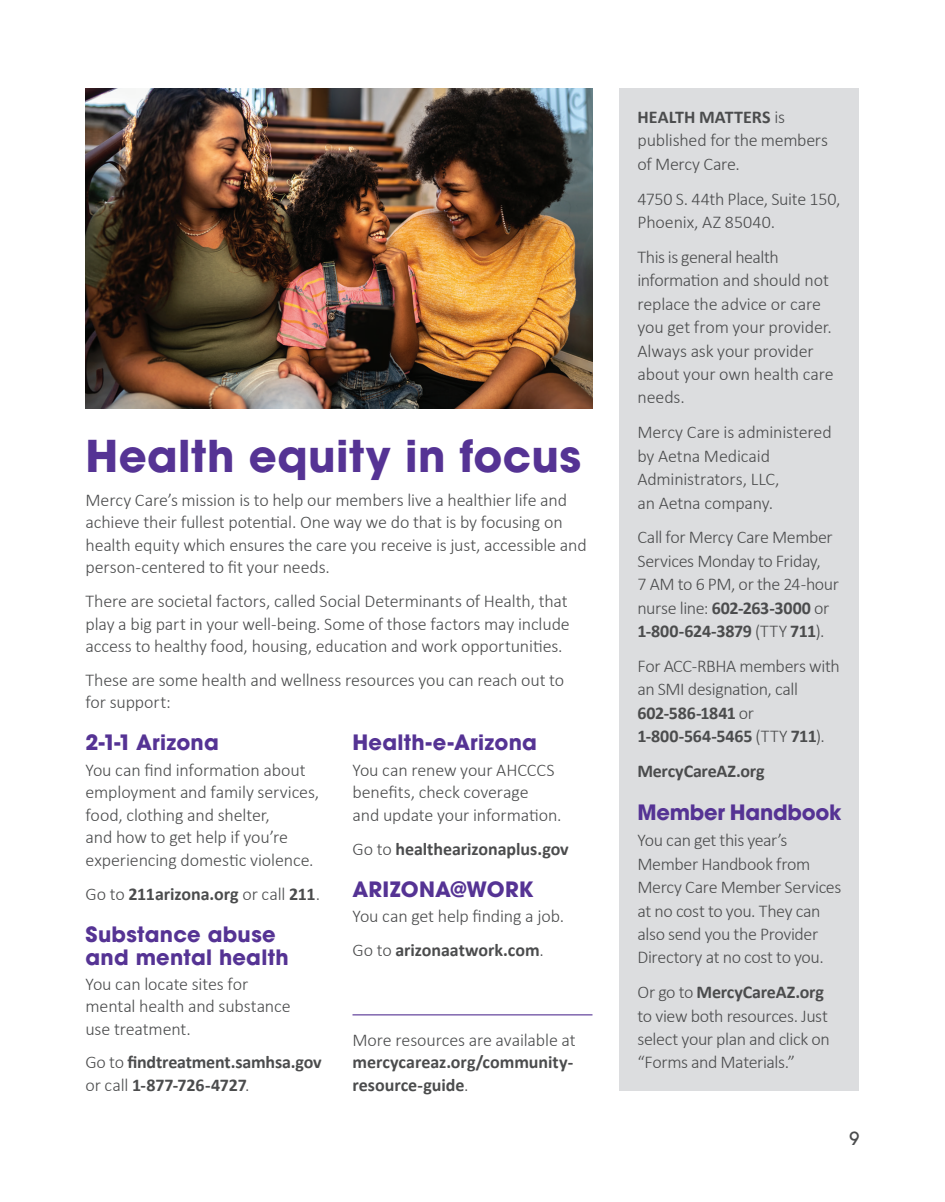
<style>
.page{position:relative;width:945px;height:1202px;background:#fff}
.page>*{position:absolute;margin:0;border:0;box-sizing:border-box;transform-origin:0 0}
.t1{font:700 43.5px "ITC Avant Garde Pro";letter-spacing:.01em;color:#553394}
.t2{font:700 21px/22.5px "ITC Avant Garde Pro";letter-spacing:.01em;color:#553394}
.t3{font:700 21px "ITC Avant Garde Pro";letter-spacing:-.015em;color:#553394}
.t4{font:300 18px/23.4px "Calibri";letter-spacing:-.01em;color:#4b4c4d}
.t5{font:700 18px/22.5px "Calibri";letter-spacing:-.005em;color:#4b4c4d}
.t6{font:500 18px "ITC Avant Garde Pro";color:#4b4c4d}
.s1{font-weight:300}
.s2{font-weight:700}
</style>
<div class="page">
<div style="left:620px;top:88px;width:240px;height:1002px;background:#dcdddf"></div>
<hr style="left:352px;top:1014px;width:240px;height:1px;background:#553394">
<img style="left:86px;top:88px;width:506px;height:320px">
<h2 class="t1" style="left:86px;top:427px;width:497px">Health equity in focus</h2>
<p class="t4" style="left:86px;top:488px;width:503px;line-height:22.5px">Mercy Care’s mission is to help our members live a healthier life and achieve their fullest potential. One way we do that is by focusing on health equity which ensures the care you receive is just, accessible and person-centered to fit your needs.</p>
<p class="t4" style="left:86px;top:589px;width:486px;line-height:22.5px;text-align:justify">There are societal factors, called Social Determinants of Health, that play a big part in your well-being. Some of those factors may include access to healthy food, housing, education and work opportunities.</p>
<p class="t4" style="left:86px;top:668px;width:480px;line-height:22.5px">These are some health and wellness resources you can reach out to for support:</p>
<h3 class="t2" style="left:86px;top:731px;width:135px">2-1-1 Arizona</h3>
<p class="t4" style="left:86px;top:758px;width:235px;line-height:22.5px">You can find information about employment and family services, food, clothing and shelter,<br>and how to get help if you’re experiencing domestic violence.</p>
<p class="t5" style="left:86px;top:881px;width:236px"><span class="s1">Go to</span> 211arizona.org <span class="s1">or call</span> 211<span class="s1">.</span></p>
<h3 class="t2" style="left:85px;top:923px;width:205px">Substance abuse and mental health</h3>
<p class="t4" style="left:86px;top:972px;width:207px;line-height:22.5px">You can locate sites for mental health and substance use treatment.</p>
<p class="t5" style="left:85px;top:1050px;width:238px"><span class="s1">Go to</span> findtreatment.samhsa.gov <span class="s1">or call</span> 1-877-726-4727<span class="s1">.</span></p>
<h3 class="t2" style="left:352px;top:731px;width:186px">Health-e-Arizona</h3>
<p class="t4" style="left:352px;top:758px;width:211px;line-height:22.5px">You can renew your AHCCCS benefits, check coverage<br>and update your information.</p>
<p class="t5" style="left:352px;top:836px;width:218px"><span class="s1">Go to</span> healthearizonaplus.gov</p>
<h3 class="t2" style="left:352px;top:877px;width:183px">ARIZONA@WORK</h3>
<p class="t4" style="left:352px;top:904px;width:213px">You can get help finding a job.</p>
<p class="t5" style="left:352px;top:937px;width:193px"><span class="s1">Go to</span> arizonaatwork.com<span class="s1">.</span></p>
<p class="t5" style="left:352px;top:1027px;width:225px"><span class="s1">More resources are available at </span>mercycareaz.org/community&shy;resource-guide<span class="s1">.</span></p>
<p class="t4" style="left:637px;top:105px;width:192px"><span class="s2">HEALTH MATTERS</span> is published for the members of Mercy Care.</p>
<p class="t4" style="left:637px;top:187px;width:204px">4750 S. 44th Place, Suite 150,<br>Phoenix, AZ 85040.</p>
<p class="t4" style="left:637px;top:245px;width:198px">This is general health information and should not replace the advice or care you get from your provider.<br>Always ask your provider about your own health care needs.</p>
<p class="t4" style="left:637px;top:420px;width:196px">Mercy Care is administered by Aetna Medicaid<br>Administrators, LLC,<br>an Aetna company.</p>
<p class="t4" style="left:637px;top:525px;width:203px">Call for Mercy Care Member<br>Services Monday to Friday,<br>7 AM to 6 PM, or the 24-hour nurse line: <span class="s2">602-263-3000</span> or<br><span class="s2">1-800-624-3879</span> (TTY <span class="s2">711</span>).</p>
<p class="t4" style="left:637px;top:654px;width:204px">For ACC-RBHA members with an SMI designation, call<br><span class="s2">602-586-1841</span> or<br><span class="s2">1-800-564-5465</span> (TTY <span class="s2">711</span>).</p>
<p class="t5" style="left:637px;top:758px;width:129px">MercyCareAZ.org</p>
<h3 class="t3" style="left:638px;top:798px;width:205px">Member Handbook</h3>
<p class="t4" style="left:638px;top:828px;width:205px">You can get this year’s<br>Member Handbook from<br>Mercy Care Member Services at no cost to you. They can also send you the Provider<br>Directory at no cost to you.</p>
<p class="t4" style="left:638px;top:980px;width:194px">Or go to <span class="s2">MercyCareAZ.org </span>to view both resources. Just select your plan and click on “Forms and Materials.”</p>
<p class="t6" style="left:850px;top:1126px;width:11px">9</p>
</div>
